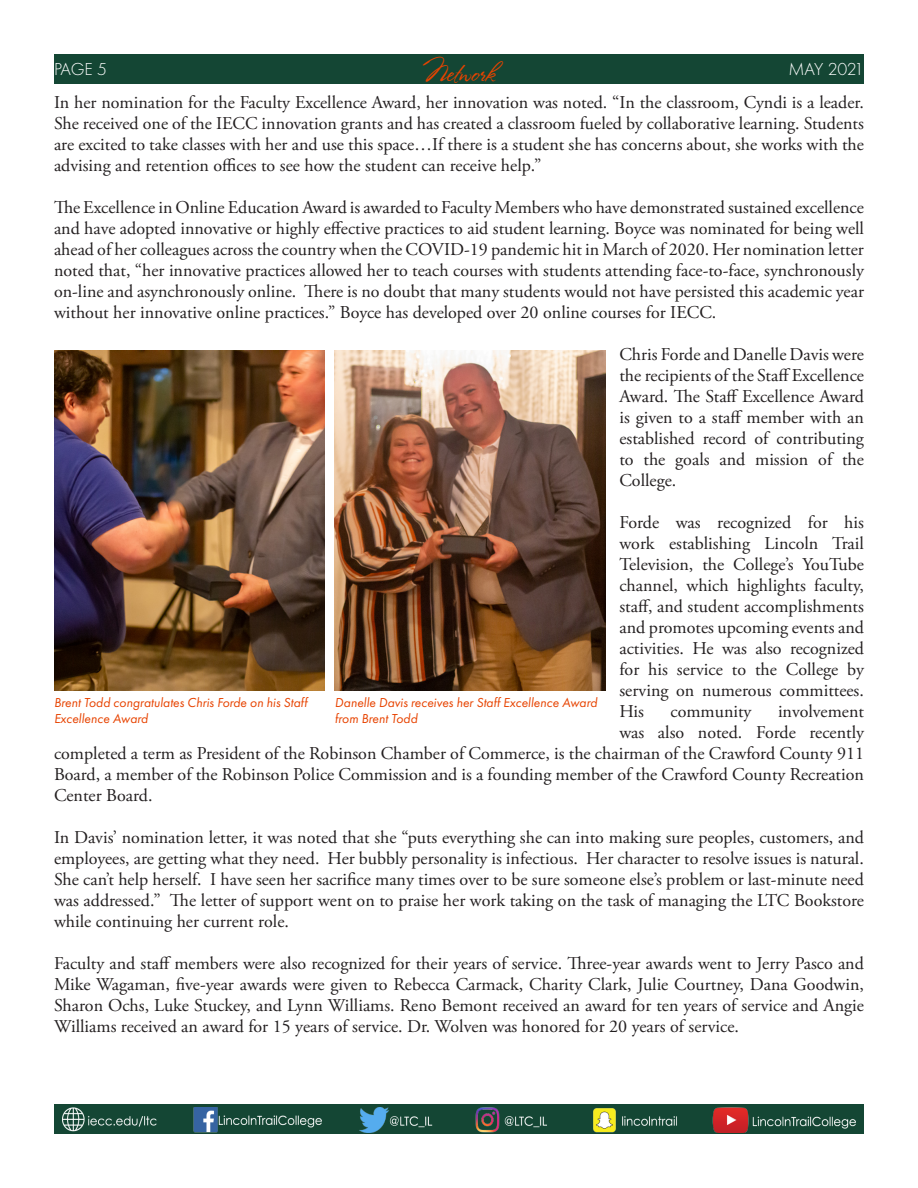
<style>
.page{position:relative;width:918px;height:1188px;background:#fff}
.page>*{position:absolute;margin:0;border:0;box-sizing:border-box;transform-origin:0 0}
.t1{font:25.5px "Stephanie Marie JF";color:#e74300}
.t2{font:18px/21px "Adobe Garamond Pro";color:#231f20;text-align:justify}
.t3{font:300 18px "Futura PT";letter-spacing:-.03em;color:#fff}
.t4{font:italic 13.5px/16.2px "Futura PT";color:#e74300}
</style>
<div class="page">
<div style="left:54px;top:54px;width:810px;height:29px;background:#144634"></div>
<div style="left:54px;top:1105px;width:810px;height:29px;background:#144634"></div>
<img style="left:62px;top:1108px;width:794px;height:24px">
<img style="left:54px;top:350px;width:271px;height:340px">
<img style="left:335px;top:350px;width:271px;height:340px">
<p class="t3" style="left:54px;top:59px;width:55px">PAGE 5</p>
<h1 class="t1" style="left:423px;top:57px;width:74px">Network</h1>
<p class="t3" style="left:789px;top:59px;width:77px">MAY 2021</p>
<p class="t2" style="left:54px;top:93px;width:812px">In her nomination for the Faculty Excellence Award, her innovation was noted. “In the classroom, Cyndi is a leader.<br>She received one of the IECC innovation grants and has created a classroom fueled by collaborative learning. Students are excited to take classes with her and use this space…If there is a student she has concerns about, she works with the advising and retention offices to see how the student can receive help.”</p>
<p class="t2" style="left:54px;top:198px;width:812px">The Excellence in Online Education Award is awarded to Faculty Members who have demonstrated sustained excellence and have adopted innovative or highly effective practices to aid student learning. Boyce was nominated for being well ahead of her colleagues across the country when the COVID-19 pandemic hit in March of 2020. Her nomination letter noted that, “her innovative practices allowed her to teach courses with students attending face-to-face, synchronously on-line and asynchronously online. There is no doubt that many students would not have persisted this academic year without her innovative online practices.” Boyce has developed over 20 online courses for IECC.</p>
<p class="t2" style="left:619px;top:345px;width:246px">Chris Forde and Danelle Davis were the recipients of the Staff Excellence Award. The Staff Excellence Award is given to a staff member with an established record of contributing to the goals and mission of the College.</p>
<p class="t2" style="left:619px;top:513px;width:246px">Forde was recognized for his work establishing Lincoln Trail Television, the College’s YouTube channel, which highlights faculty, staff, and student accomplishments and promotes upcoming events and activities. He was also recognized for his service to the College by serving on numerous committees.<br>His</p>
<p class="t4" style="left:54px;top:694px;width:255px">Brent Todd congratulates Chris Forde on his Staff<br>Excellence Award</p>
<p class="t4" style="left:335px;top:694px;width:264px">Danelle Davis receives her Staff Excellence Award from Brent Todd</p>
<p class="t2" style="left:671px;top:702px;width:82px">community</p>
<p class="t2" style="left:778px;top:702px;width:88px">involvement</p>
<p class="t2" style="left:619px;top:723px;width:246px">was also noted. Forde recently</p>
<p class="t2" style="left:54px;top:744px;width:812px">completed a term as President of the Robinson Chamber of Commerce, is the chairman of the Crawford County 911</p>
<p class="t2" style="left:54px;top:765px;width:811px">Board, a member of the Robinson Police Commission and is a founding member of the Crawford County Recreation</p>
<p class="t2" style="left:54px;top:786px;width:100px">Center Board.</p>
<p class="t2" style="left:54px;top:828px;width:812px">In Davis’ nomination letter, it was noted that she “puts everything she can into making sure peoples, customers, and employees, are getting what they need. Her bubbly personality is infectious. Her character to resolve issues is natural.<br>She can’t help herself. I have seen her sacrifice many times over to be sure someone else’s problem or last-minute need was addressed.” The letter of support went on to praise her work taking on the task of managing the LTC Bookstore while continuing her current role.</p>
<p class="t2" style="left:54px;top:954px;width:812px">Faculty and staff members were also recognized for their years of service. Three-year awards went to Jerry Pasco and Mike Wagaman, five-year awards were given to Rebecca Carmack, Charity Clark, Julie Courtney, Dana Goodwin, Sharon Ochs, Luke Stuckey, and Lynn Williams. Reno Bemont received an award for ten years of service and Angie Williams received an award for 15 years of service. Dr. Wolven was honored for 20 years of service.</p>
</div>
